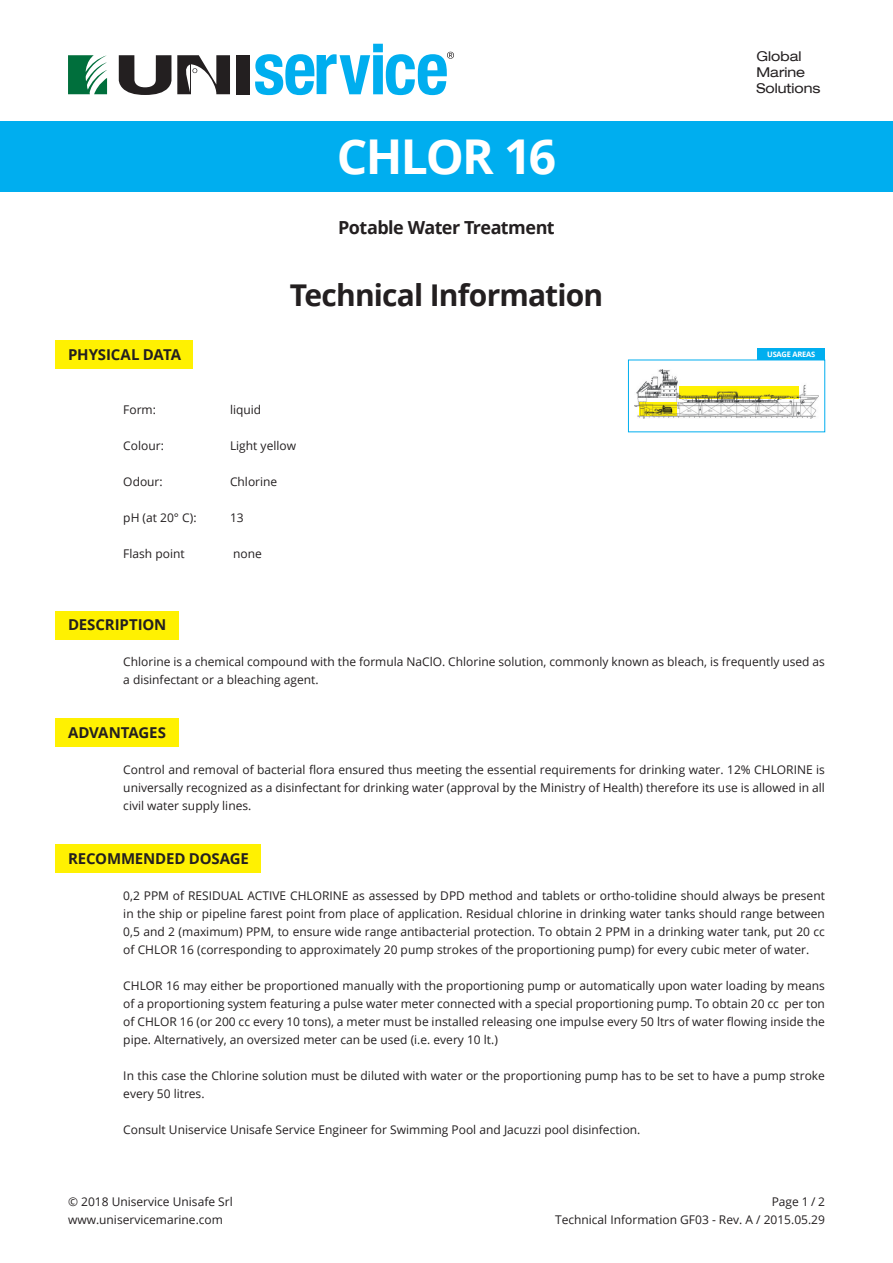
<style>
.page{position:relative;width:893px;height:1263px;background:#fff}
.page>*{position:absolute;margin:0;border:0;box-sizing:border-box;transform-origin:0 0}
.t1{font:700 48px "Open Sans";letter-spacing:-.035em;color:#fff}
.t2{font:700 30px "Open Sans";letter-spacing:-.03em;color:#231f20}
.t3{font:700 18px "Open Sans";letter-spacing:-.03em;color:#231f20}
.t4{font:700 15px "Open Sans";letter-spacing:-.01em;color:#231f20}
.t5{font:expanded 13.5px/16.2px "Helvetica Neue LT Com";color:#231f20}
.t6{font:12px/18px "Open Sans";color:#231f20;text-align:justify}
.t7{font:700 7.5px "Open Sans";letter-spacing:-.03em;color:#fff}
</style>
<div class="page">
<div style="left:55px;top:340px;width:137px;height:29px;background:#fff101"></div>
<div style="left:55px;top:611px;width:124px;height:29px;background:#fff101"></div>
<div style="left:55px;top:718px;width:124px;height:29px;background:#fff101"></div>
<div style="left:55px;top:844px;width:206px;height:29px;background:#fff101"></div>
<img style="left:634px;top:369px;width:185px;height:50px">
<img style="left:640px;top:403px;width:36px;height:12px">
<img style="left:679px;top:386px;width:119px;height:13px">
<div style="left:757px;top:349px;width:68px;height:11px;background:#00aeef"></div>
<div style="left:0;top:121px;width:893px;height:70px;background:#00aeef"></div>
<svg style="left:255px;top:44px;width:199px;height:51px"></svg>
<div style="left:236px;top:55px;width:14px;height:39px;background:#231f20"></div>
<svg style="left:119px;top:55px;width:111px;height:40px"></svg>
<svg style="left:68px;top:55px;width:39px;height:39px"></svg>
<h1 class="t1" style="left:337px;top:123px;width:221px">CHLOR 16</h1>
<h3 class="t3" style="left:338px;top:215px;width:218px">Potable Water Treatment</h3>
<p class="t4" style="left:68px;top:344px;width:115px">PHYSICAL DATA</p>
<h2 class="t2" style="left:290px;top:274px;width:315px">Technical Information</h2>
<p class="t6" style="left:123px;top:400px;width:34px">Form:</p>
<p class="t6" style="left:230px;top:400px;width:33px">liquid</p>
<p class="t6" style="left:123px;top:436px;width:42px">Colour:</p>
<p class="t6" style="left:230px;top:436px;width:68px">Light yellow</p>
<p class="t6" style="left:123px;top:472px;width:41px">Odour:</p>
<p class="t6" style="left:230px;top:472px;width:49px">Chlorine</p>
<p class="t6" style="left:123px;top:508px;width:75px">pH (at 20° C):</p>
<p class="t6" style="left:230px;top:508px;width:15px">13</p>
<p class="t6" style="left:123px;top:544px;width:63px">Flash point</p>
<p class="t6" style="left:233px;top:544px;width:30px">none</p>
<p class="t5" style="left:756px;top:48px;width:65px">Global<br>Marine<br>Solutions</p>
<p class="t7" style="left:767px;top:349px;width:49px">USAGE AREAS</p>
<p class="t4" style="left:68px;top:614px;width:100px">DESCRIPTION</p>
<p class="t6" style="left:123px;top:652px;width:703px">Chlorine is a chemical compound with the formula NaClO. Chlorine solution, commonly known as bleach, is frequently used as a disinfectant or a bleaching agent.</p>
<p class="t4" style="left:68px;top:722px;width:99px">ADVANTAGES</p>
<p class="t6" style="left:123px;top:760px;width:703px">Control and removal of bacterial flora ensured thus meeting the essential requirements for drinking water. 12% CHLORINE is universally recognized as a disinfectant for drinking water (approval by the Ministry of Health) therefore its use is allowed in all civil water supply lines.</p>
<p class="t4" style="left:68px;top:848px;width:182px">RECOMMENDED DOSAGE</p>
<p class="t6" style="left:123px;top:886px;width:703px">0,2 PPM of RESIDUAL ACTIVE CHLORINE as assessed by DPD method and tablets or ortho-tolidine should always be present in the ship or pipeline farest point from place of application. Residual chlorine in drinking water tanks should range between 0,5 and 2 (maximum) PPM, to ensure wide range antibacterial protection. To obtain 2 PPM in a drinking water tank, put 20 cc of CHLOR 16 (corresponding to approximately 20 pump strokes of the proportioning pump) for every cubic meter of water.</p>
<p class="t6" style="left:123px;top:976px;width:703px">CHLOR 16 may either be proportioned manually with the proportioning pump or automatically upon water loading by means of a proportioning system featuring a pulse water meter connected with a special proportioning pump. To obtain 20 cc per ton of CHLOR 16 (or 200 cc every 10 tons), a meter must be installed releasing one impulse every 50 ltrs of water flowing inside the pipe. Alternatively, an oversized meter can be used (i.e. every 10 lt.)</p>
<p class="t6" style="left:123px;top:1066px;width:703px">In this case the Chlorine solution must be diluted with water or the proportioning pump has to be set to have a pump stroke every 50 litres.</p>
<p class="t6" style="left:123px;top:1120px;width:519px">Consult Uniservice Unisafe Service Engineer for Swimming Pool and Jacuzzi pool disinfection.</p>
<p class="t6" style="left:68px;top:1192px;width:166px">© 2018 Uniservice Unisafe Srl</p>
<p class="t6" style="left:772px;top:1192px;width:55px">Page 1 / 2</p>
<p class="t6" style="left:68px;top:1210px;width:156px">www.uniservicemarine.com</p>
<p class="t6" style="left:555px;top:1210px;width:271px">Technical Information GF03 - Rev. A / 2015.05.29</p>
</div>
